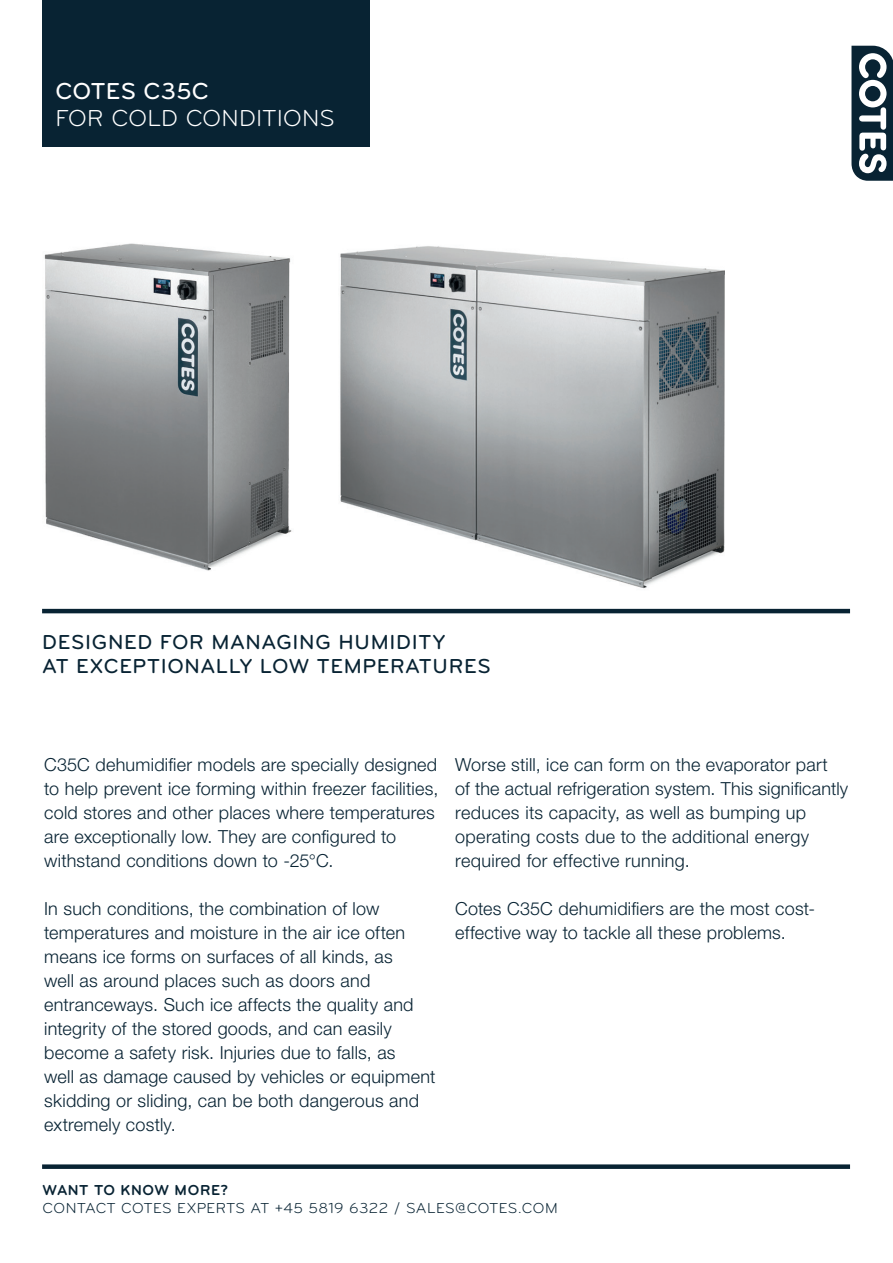
<style>
.page{position:relative;width:893px;height:1263px;background:#fff}
.page>*{position:absolute;margin:0;border:0;box-sizing:border-box;transform-origin:0 0}
.t1{font:24px "Bryant Regular Alternate";letter-spacing:.01em;color:#fff}
.t2{font:24px "Bryant Medium Alternate";letter-spacing:.01em;color:#fff}
.t3{font:21px/24px "Bryant Medium Alternate";letter-spacing:.03em;color:#082333}
.t4{font:300 18px/24px "Helvetica Neue LT Pro";letter-spacing:.015em;color:#082333}
.t5{font:15px "Bryant";letter-spacing:.03em;color:#082333}
.t6{font:15px "Bryant Bold Alternate";letter-spacing:.035em;color:#082333}
</style>
<div class="page">
<div style="left:42px;top:0;width:327px;height:147px;background:#082333"></div>
<svg style="left:851px;top:46px;width:42px;height:135px"></svg>
<img style="left:42px;top:243px;width:309px;height:371px">
<img style="left:336px;top:243px;width:388px;height:357px">
<hr style="left:42px;top:609px;width:808px;height:4px;background:#082333">
<div style="left:42px;top:1164px;width:808px;height:5px;background:#082333"></div>
<p class="t2" style="left:56px;top:77px;width:155px">COTES C35C</p>
<p class="t1" style="left:56px;top:104px;width:281px">FOR COLD CONDITIONS</p>
<p class="t3" style="left:42px;top:630px;width:450px">DESIGNED FOR MANAGING HUMIDITY<br>AT EXCEPTIONALLY LOW TEMPERATURES</p>
<p class="t4" style="left:44px;top:752px;width:396px">C35C dehumidifier models are specially designed to help prevent ice forming within freezer facilities, cold stores and other places where temperatures are exceptionally low. They are configured to withstand conditions down to -25°C.</p>
<p class="t4" style="left:44px;top:896px;width:362px">In such conditions, the combination of low temperatures and moisture in the air ice often means ice forms on surfaces of all kinds, as</p>
<p class="t4" style="left:44px;top:968px;width:393px">well as around places such as doors and entranceways. Such ice affects the quality and integrity of the stored goods, and can easily become a safety risk. Injuries due to falls, as<br>well as damage caused by vehicles or equipment skidding or sliding, can be both dangerous and extremely costly.</p>
<p class="t4" style="left:455px;top:752px;width:395px">Worse still, ice can form on the evaporator part<br>of the actual refrigeration system. This significantly reduces its capacity, as well as bumping up operating costs due to the additional energy required for effective running.</p>
<p class="t4" style="left:455px;top:896px;width:362px">Cotes C35C dehumidifiers are the most cost&shy;effective way to tackle all these problems.</p>
<p class="t6" style="left:43px;top:1180px;width:187px">WANT TO KNOW MORE?</p>
<p class="t5" style="left:43px;top:1199px;width:517px">CONTACT COTES EXPERTS AT +45 5819 6322 / SALES@COTES.COM</p>
</div>
